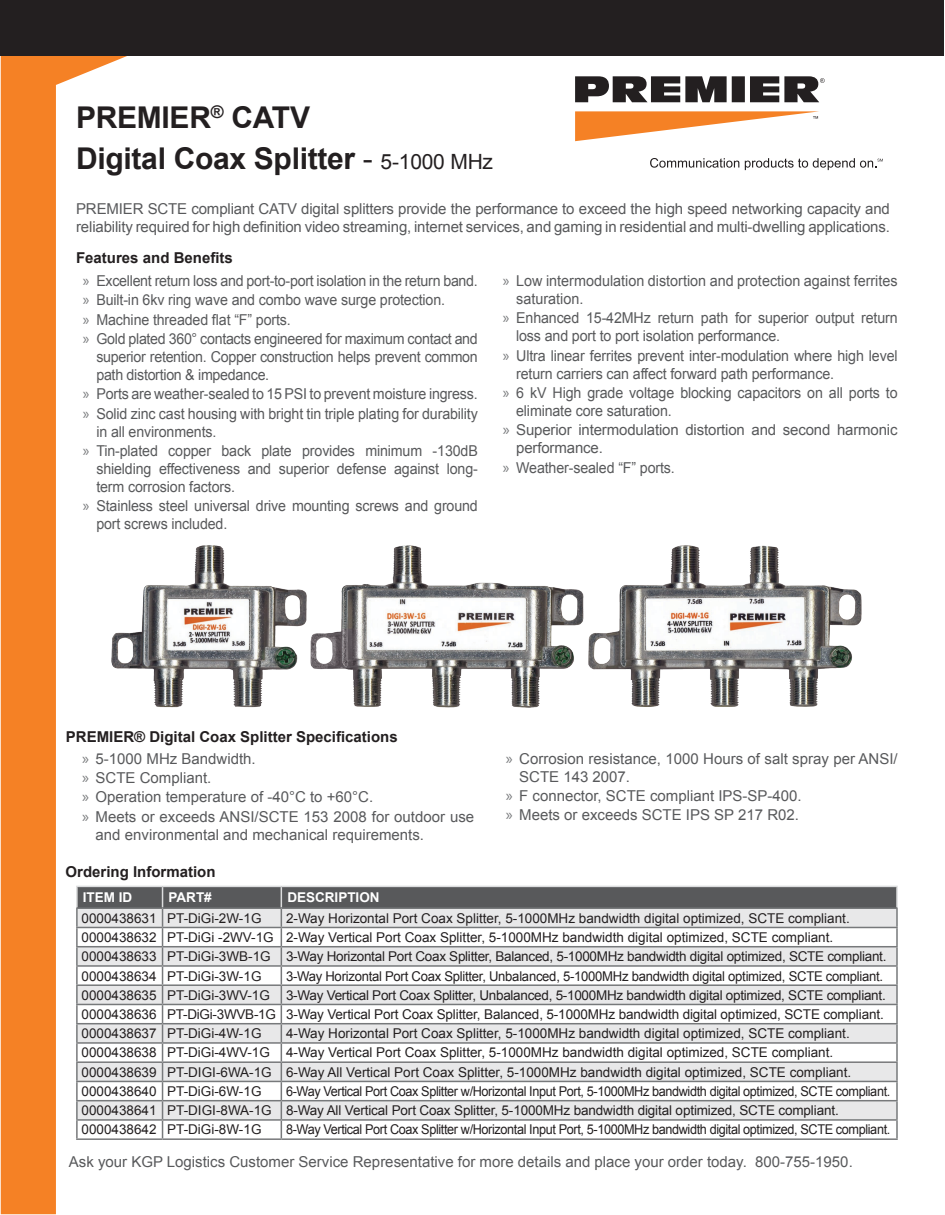
<style>
.page{position:relative;width:945px;height:1215px;background:#fff}
.page>*{position:absolute;margin:0;border:0;box-sizing:border-box;transform-origin:0 0}
.Bullet_head{font:700 30px "Arial";letter-spacing:-.01em;color:#231f20}
.t1{font:15px/18px "Arial";letter-spacing:-.01em;color:#58595b;scale:.95 1}
.t2{font:15px/18px "Arial";letter-spacing:-.01em;color:#58595b}
.t3{font:700 15px "Arial";color:#231f20}
.t4{font:15px/18px "Arial";letter-spacing:-.01em;color:#58595b;scale:.96 1}
.t5{font:13.5px "Arial";letter-spacing:-.01em;color:#231f20}
.t6{font:13.5px "Arial";letter-spacing:-.03em;color:#231f20;scale:.94 1}
.t7{font:700 13.5px "Arial";color:#fff}
.s1{font-weight:400}
.s2{font-weight:400;font-size:21px}
.s3{font-family:"Myriad Pro";font-size:16.5px;color:#77797b}
</style>
<div class="page">
<svg style="left:1px;top:56px;width:130px;height:1158px;fill:#f58125"></svg>
<svg style="left:575px;top:76px;width:250px;height:26px"></svg>
<svg style="left:575px;top:111px;width:244px;height:30px"></svg>
<svg style="left:650px;top:158px;width:89px;height:10px"></svg>
<svg style="left:745px;top:158px;width:138px;height:12px"></svg>
<div style="left:1px;top:1px;width:943px;height:55px;background:#231f20"></div>
<svg style="left:76px;top:886px;width:822px;height:252px"></svg>
<hr style="left:76px;top:1138px;width:87px;height:2px;background:#77797b">
<hr style="left:163px;top:1138px;width:118px;height:2px;background:#77797b">
<hr style="left:281px;top:1138px;width:617px;height:2px;background:#77797b">
<img style="left:56px;top:501px;width:806px;height:263px">
<p class="Bullet_head" style="left:76px;top:98px;width:235px">PREMIER<sup>®</sup> CATV</p>
<p class="Bullet_head" style="left:76px;top:138px;width:418px">Digital Coax Splitter <span class="s1">-</span> <span class="s2">5-1000 MHz</span></p>
<p class="t2" style="left:76px;top:200px;width:815px">PREMIER SCTE compliant CATV digital splitters provide the performance to exceed the high speed networking capacity and reliability required for high definition video streaming, internet services, and gaming in residential and multi-dwelling applications.</p>
<p class="t3" style="left:76px;top:248px;width:158px">Features and Benefits</p>
<p class="t1" style="left:83px;top:272px;width:417px"><span class="s3">»</span> Excellent return loss and port-to-port isolation in the return band.</p>
<p class="t1" style="left:83px;top:291px;width:383px"><span class="s3">»</span> Built-in 6kv ring wave and combo wave surge protection.</p>
<p class="t1" style="left:83px;top:310px;width:220px"><span class="s3">»</span> Machine threaded flat “F” ports.</p>
<p class="t1" style="left:96px;top:330px;width:403px;text-align:justify;text-indent:-14px"><span class="s3">»</span> Gold plated 360° contacts engineered for maximum contact and superior retention. Copper construction helps prevent common path distortion &amp; impedance.</p>
<p class="t1" style="left:83px;top:385px;width:417px"><span class="s3">»</span> Ports are weather-sealed to 15 PSI to prevent moisture ingress.</p>
<p class="t1" style="left:96px;top:405px;width:403px;text-indent:-14px"><span class="s3">»</span> Solid zinc cast housing with bright tin triple plating for durability in all environments.</p>
<p class="t1" style="left:96px;top:442px;width:403px;text-align:justify;text-indent:-14px"><span class="s3">»</span> Tin-plated copper back plate provides minimum -130dB shielding effectiveness and superior defense against long&shy;term corrosion factors.</p>
<p class="t1" style="left:96px;top:497px;width:403px;text-indent:-14px"><span class="s3">»</span> Stainless steel universal drive mounting screws and ground port screws included.</p>
<p class="t4" style="left:516px;top:272px;width:399px;text-indent:-14px"><span class="s3">»</span> Low intermodulation distortion and protection against ferrites saturation.</p>
<p class="t1" style="left:516px;top:309px;width:403px;text-indent:-14px"><span class="s3">»</span> Enhanced 15-42MHz return path for superior output return loss and port to port isolation performance.</p>
<p class="t1" style="left:516px;top:346px;width:403px;text-indent:-14px"><span class="s3">»</span> Ultra linear ferrites prevent inter-modulation where high level return carriers can affect forward path performance.</p>
<p class="t1" style="left:516px;top:384px;width:403px;text-indent:-14px"><span class="s3">»</span> 6 kV High grade voltage blocking capacitors on all ports to eliminate core saturation.</p>
<p class="t2" style="left:516px;top:421px;width:383px;text-indent:-14px"><span class="s3">»</span> Superior intermodulation distortion and second harmonic performance.</p>
<p class="t1" style="left:503px;top:459px;width:183px"><span class="s3">»</span> Weather-sealed “F” ports.</p>
<p class="t3" style="left:66px;top:726px;width:333px">PREMIER® Digital Coax Splitter Specifications</p>
<p class="t2" style="left:82px;top:750px;width:175px"><span class="s3">»</span> 5-1000 MHz Bandwidth.</p>
<p class="t2" style="left:82px;top:769px;width:131px"><span class="s3">»</span> SCTE Compliant.</p>
<p class="t2" style="left:82px;top:788px;width:293px"><span class="s3">»</span> Operation temperature of -40°C to +60°C.</p>
<p class="t2" style="left:96px;top:808px;width:380px;text-indent:-14px"><span class="s3">»</span> Meets or exceeds ANSI/SCTE 153 2008 for outdoor use and environmental and mechanical requirements.</p>
<p class="t2" style="left:519px;top:750px;width:380px;text-indent:-14px"><span class="s3">»</span> Corrosion resistance, 1000 Hours of salt spray per ANSI/<br>SCTE 143 2007.</p>
<p class="t2" style="left:506px;top:787px;width:298px"><span class="s3">»</span> F connector, SCTE compliant IPS-SP-400.</p>
<p class="t2" style="left:506px;top:806px;width:295px"><span class="s3">»</span> Meets or exceeds SCTE IPS SP 217 R02.</p>
<p class="t3" style="left:66px;top:862px;width:152px">Ordering Information</p>
<p class="t7" style="left:83px;top:889px;width:51px">ITEM ID</p>
<p class="t7" style="left:169px;top:889px;width:45px">PART#</p>
<p class="t7" style="left:287px;top:889px;width:94px">DESCRIPTION</p>
<p class="t5" style="left:82px;top:909px;width:77px">0000438631</p>
<p class="t5" style="left:167px;top:909px;width:96px">PT-DiGi-2W-1G</p>
<p class="t5" style="left:286px;top:909px;width:565px">2-Way Horizontal Port Coax Splitter, 5-1000MHz bandwidth digital optimized, SCTE compliant.</p>
<p class="t5" style="left:82px;top:928px;width:77px">0000438632</p>
<p class="t5" style="left:167px;top:928px;width:108px">PT-DiGi -2WV-1G</p>
<p class="t5" style="left:286px;top:928px;width:549px">2-Way Vertical Port Coax Splitter, 5-1000MHz bandwidth digital optimized, SCTE compliant.</p>
<p class="t5" style="left:82px;top:948px;width:77px">0000438633</p>
<p class="t5" style="left:167px;top:948px;width:105px">PT-DiGi-3WB-1G</p>
<p class="t5" style="left:286px;top:948px;width:602px">3-Way Horizontal Port Coax Splitter, Balanced, 5-1000MHz bandwidth digital optimized, SCTE compliant.</p>
<p class="t5" style="left:82px;top:967px;width:77px">0000438634</p>
<p class="t5" style="left:167px;top:967px;width:96px">PT-DiGi-3W-1G</p>
<p class="t5" style="left:286px;top:967px;width:599px">3-Way Horizontal Port Coax Splitter, Unbalanced, 5-1000MHz bandwidth digital optimized, SCTE compliant.</p>
<p class="t5" style="left:82px;top:986px;width:77px">0000438635</p>
<p class="t5" style="left:167px;top:986px;width:104px">PT-DiGi-3WV-1G</p>
<p class="t5" style="left:286px;top:986px;width:601px">3-Way Vertical Port Coax Splitter, Unbalanced, 5-1000MHz bandwidth digital optimized, SCTE compliant.</p>
<p class="t5" style="left:82px;top:1005px;width:77px">0000438636</p>
<p class="t5" style="left:167px;top:1005px;width:110px">PT-DiGi-3WVB-1G</p>
<p class="t5" style="left:286px;top:1005px;width:599px">3-Way Vertical Port Coax Splitter, Balanced, 5-1000MHz bandwidth digital optimized, SCTE compliant.</p>
<p class="t5" style="left:82px;top:1025px;width:77px">0000438637</p>
<p class="t5" style="left:167px;top:1025px;width:96px">PT-DiGi-4W-1G</p>
<p class="t5" style="left:286px;top:1025px;width:565px">4-Way Horizontal Port Coax Splitter, 5-1000MHz bandwidth digital optimized, SCTE compliant.</p>
<p class="t5" style="left:82px;top:1044px;width:77px">0000438638</p>
<p class="t5" style="left:167px;top:1044px;width:104px">PT-DiGi-4WV-1G</p>
<p class="t5" style="left:286px;top:1044px;width:549px">4-Way Vertical Port Coax Splitter, 5-1000MHz bandwidth digital optimized, SCTE compliant.</p>
<p class="t5" style="left:82px;top:1063px;width:77px">0000438639</p>
<p class="t5" style="left:167px;top:1063px;width:106px">PT-DIGI-6WA-1G</p>
<p class="t5" style="left:286px;top:1063px;width:567px">6-Way All Vertical Port Coax Splitter, 5-1000MHz bandwidth digital optimized, SCTE compliant.</p>
<p class="t5" style="left:82px;top:1082px;width:77px">0000438640</p>
<p class="t5" style="left:167px;top:1082px;width:96px">PT-DiGi-6W-1G</p>
<p class="t6" style="left:286px;top:1082px;width:644px">6-Way Vertical Port Coax Splitter w/Horizontal Input Port, 5-1000MHz bandwidth digital optimized, SCTE compliant.</p>
<p class="t5" style="left:82px;top:1102px;width:77px">0000438641</p>
<p class="t5" style="left:167px;top:1102px;width:106px">PT-DIGI-8WA-1G</p>
<p class="t5" style="left:286px;top:1102px;width:554px">8-Way All Vertical Port Coax Splitter, 5-1000MHz bandwidth digital optimized, SCTE compliant.</p>
<p class="t5" style="left:82px;top:1121px;width:77px">0000438642</p>
<p class="t5" style="left:167px;top:1121px;width:96px">PT-DiGi-8W-1G</p>
<p class="t6" style="left:286px;top:1121px;width:644px">8-Way Vertical Port Coax Splitter w/Horizontal Input Port, 5-1000MHz bandwidth digital optimized, SCTE compliant.</p>
<p class="t2" style="left:69px;top:1153px;width:785px">Ask your KGP Logistics Customer Service Representative for more details and place your order today. 800-755-1950.</p>
</div>
